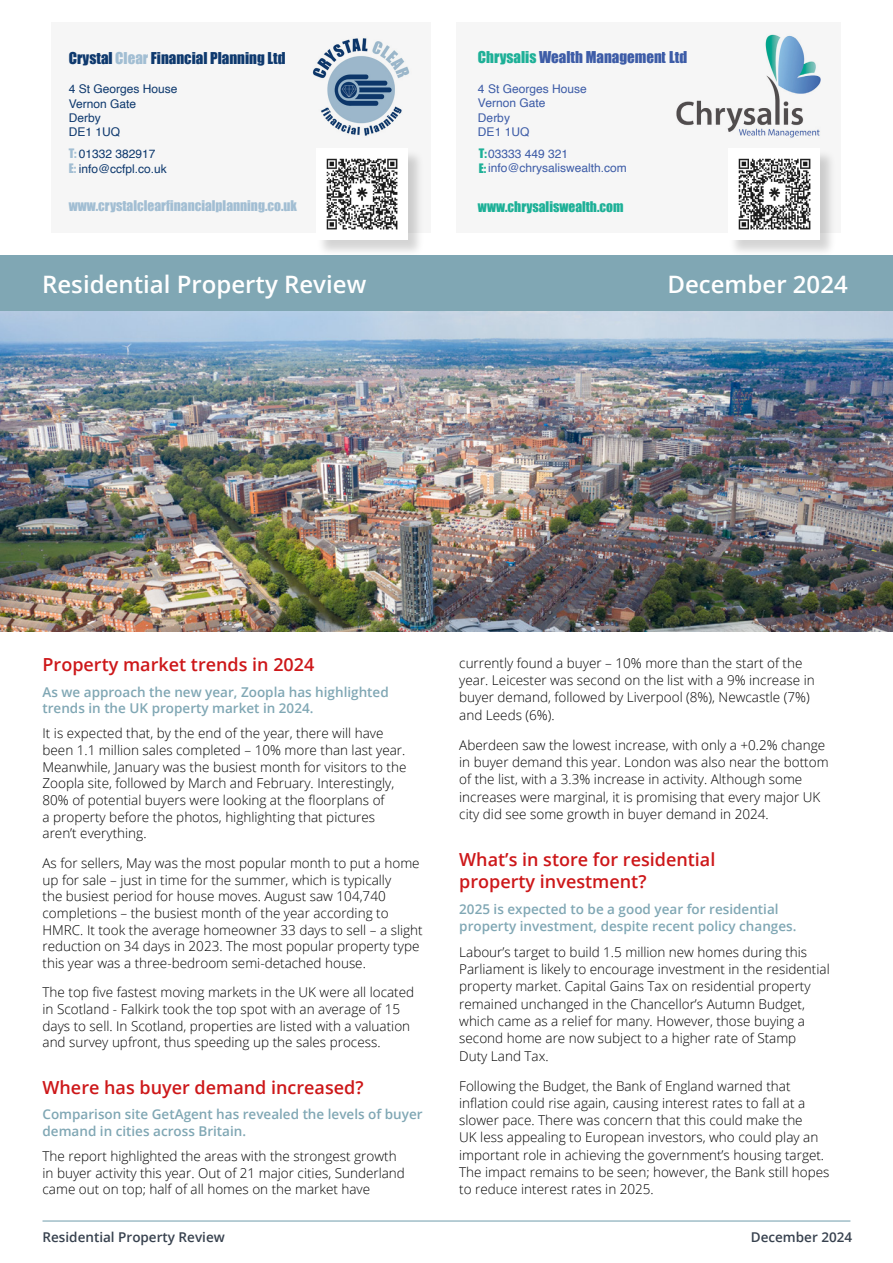
<style>
.page{position:relative;width:893px;height:1263px;background:#fff}
.page>*{position:absolute;margin:0;border:0;box-sizing:border-box;transform-origin:0 0}
.t1{font:600 24px "Open Sans";color:#fff}
.t2{font:600 18px/21.8px "Open Sans";color:#cd1719}
.t3{font:15px "Impact";color:#0e396e}
.t4{font:15px "Impact";color:#3d5ca7}
.t5{font:300 13.5px/17.2px "Open Sans";color:#000}
.t6{font:600 13.5px/16.6px "Open Sans";color:#80a7b4}
.t7{font:13.5px "Impact";color:#a2bed3}
.t8{font:600 13.5px "Open Sans";color:#37414e}
.t9{font:13.5px "Impact";color:#1db097}
.t10{font:12px/14.4px "Helvetica";color:#3d5ca7}
.t11{font:12px/14.4px "Helvetica";color:#0e396e}
.s1{color:#a2bed3}
.s2{font-family:"Impact";color:#a2bed3}
.s3{color:#1db097}
.s4{font-family:"Impact";color:#1db097}
</style>
<div class="page">
<hr style="left:43px;top:1220px;width:807px;height:1px;background:#80a7b4">
<img style="left:0;top:310px;width:893px;height:321px">
<div style="left:0;top:255px;width:893px;height:55px;background:#80a7b4"></div>
<div style="left:51px;top:23px;width:379px;height:210px;background:#f6f6f6"></div>
<img style="left:312px;top:38px;width:98px;height:98px">
<div style="left:316px;top:149px;width:109px;height:106px;background:#000;opacity:.17"></div>
<div style="left:316px;top:149px;width:92px;height:91px;background:#fff"></div>
<img style="left:327px;top:158px;width:71px;height:71px">
<div style="left:457px;top:23px;width:384px;height:210px;background:#f6f6f6"></div>
<img style="left:676px;top:34px;width:145px;height:104px">
<div style="left:728px;top:149px;width:109px;height:106px;background:#000;opacity:.17"></div>
<div style="left:728px;top:149px;width:92px;height:91px;background:#fff"></div>
<img style="left:739px;top:158px;width:71px;height:71px">
<p class="t3" style="left:69px;top:46px;width:218px">Crystal <span class="s1">Clear</span> Financial Planning Ltd</p>
<p class="t11" style="left:69px;top:82px;width:110px">4 St Georges House<br>Vernon Gate<br>Derby<br>DE1 1UQ</p>
<p class="t11" style="left:69px;top:147px;width:100px"><span class="s2">T:</span> 01332 382917<br><span class="s2">E:</span> info@ccfpl.co.uk</p>
<p class="t7" style="left:69px;top:195px;width:230px">www.crystalclearfinancialplanning.co.uk</p>
<p class="t4" style="left:478px;top:46px;width:211px"><span class="s3">Chrysalis</span> Wealth Management Ltd</p>
<p class="t10" style="left:478px;top:82px;width:110px">4 St Georges House<br>Vernon Gate<br>Derby<br>DE1 1UQ</p>
<p class="t10" style="left:479px;top:147px;width:150px"><span class="s4">T:</span>03333 449 321<br><span class="s4">E:</span>info@chrysaliswealth.com</p>
<p class="t9" style="left:478px;top:196px;width:147px">www.chrysaliswealth.com</p>
<h1 class="t1" style="left:42px;top:267px;width:326px">Residential Property Review</h1>
<h1 class="t1" style="left:667px;top:267px;width:182px">December 2024</h1>
<h2 class="t2" style="left:43px;top:653px;width:273px">Property market trends in 2024</h2>
<p class="t6" style="left:43px;top:683px;width:348px">As we approach the new year, Zoopla has highlighted trends in the UK property market in 2024.</p>
<p class="t5" style="left:43px;top:725px;width:366px;line-height:16.6px">It is expected that, by the end of the year, there will have been 1.1 million sales completed – 10% more than last year.<br>Meanwhile, January was the busiest month for visitors to the Zoopla site, followed by March and February. Interestingly, 80% of potential buyers were looking at the floorplans of<br>a property before the photos, highlighting that pictures aren’t everything.</p>
<p class="t5" style="left:43px;top:854px;width:382px;line-height:16.6px">As for sellers, May was the most popular month to put a home up for sale – just in time for the summer, which is typically<br>the busiest period for house moves. August saw 104,740 completions – the busiest month of the year according to HMRC. It took the average homeowner 33 days to sell – a slight reduction on 34 days in 2023. The most popular property type this year was a three-bedroom semi-detached house.</p>
<p class="t5" style="left:43px;top:984px;width:373px;line-height:16.6px">The top five fastest moving markets in the UK were all located in Scotland - Falkirk took the top spot with an average of 15 days to sell. In Scotland, properties are listed with a valuation and survey upfront, thus speeding up the sales process.</p>
<h2 class="t2" style="left:43px;top:1076px;width:323px">Where has buyer demand increased?</h2>
<p class="t6" style="left:43px;top:1106px;width:382px">Comparison site GetAgent has revealed the levels of buyer demand in cities across Britain.</p>
<p class="t5" style="left:43px;top:1147px;width:364px;line-height:16.6px">The report highlighted the areas with the strongest growth in buyer activity this year. Out of 21 major cities, Sunderland came out on top; half of all homes on the market have</p>
<p class="t5" style="left:459px;top:654px;width:357px">currently found a buyer – 10% more than the start of the year. Leicester was second on the list with a 9% increase in buyer demand, followed by Liverpool (8%), Newcastle (7%) and Leeds (6%).</p>
<p class="t5" style="left:459px;top:736px;width:371px">Aberdeen saw the lowest increase, with only a +0.2% change in buyer demand this year. London was also near the bottom of the list, with a 3.3% increase in activity. Although some increases were marginal, it is promising that every major UK city did see some growth in buyer demand in 2024.</p>
<h2 class="t2" style="left:459px;top:848px;width:258px">What’s in store for residential property investment?</h2>
<p class="t6" style="left:459px;top:900px;width:339px;line-height:17.2px">2025 is expected to be a good year for residential property investment, despite recent policy changes.</p>
<p class="t5" style="left:459px;top:943px;width:372px">Labour’s target to build 1.5 million new homes during this Parliament is likely to encourage investment in the residential property market. Capital Gains Tax on residential property remained unchanged in the Chancellor’s Autumn Budget, which came as a relief for many. However, those buying a second home are now subject to a higher rate of Stamp<br>Duty Land Tax.</p>
<p class="t5" style="left:459px;top:1077px;width:372px">Following the Budget, the Bank of England warned that inflation could rise again, causing interest rates to fall at a slower pace. There was concern that this could make the<br>UK less appealing to European investors, who could play an important role in achieving the government’s housing target.<br>The impact remains to be seen; however, the Bank still hopes to reduce interest rates in 2025.</p>
<p class="t8" style="left:43px;top:1227px;width:184px">Residential Property Review</p>
<p class="t8" style="left:751px;top:1227px;width:103px">December 2024</p>
</div>
